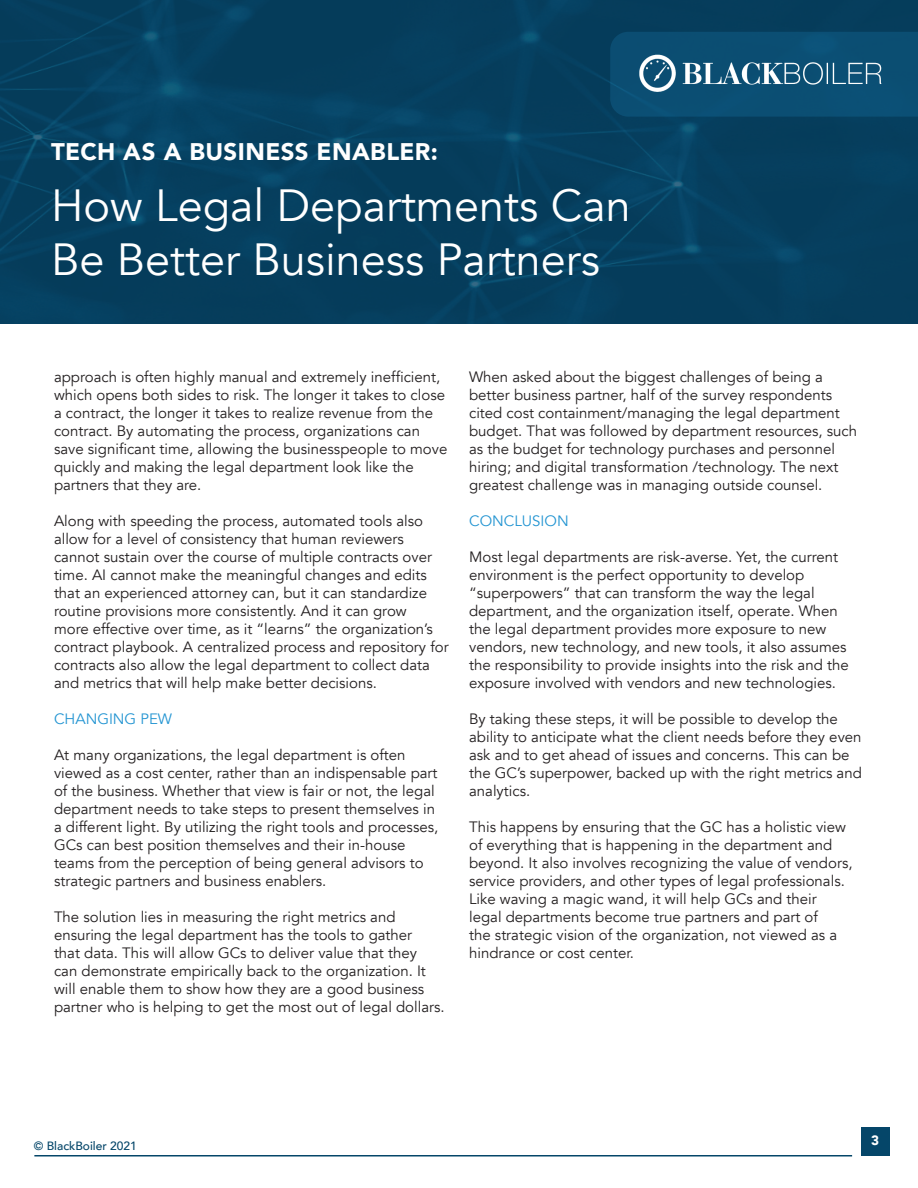
<style>
.page{position:relative;width:918px;height:1188px;background:#fff}
.page>*{position:absolute;margin:0;border:0;box-sizing:border-box;transform-origin:0 0}
.t1{font:45px/54px "Avenir";color:#fff}
.t2{font:900 24px "Avenir";letter-spacing:.015em;color:#fff}
.t3{font:15px/18px "Avenir";color:#231f20}
.t4{font:15px "Avenir";color:#2495d2}
.t5{font:900 13.5px "Avenir";color:#fff}
.t6{font:500 12px "Avenir";color:#054669}
</style>
<div class="page">
<div style="left:862px;top:1127px;width:28px;height:28px;background:#054669"></div>
<img style="left:0;top:0;width:918px;height:324px">
<div style="left:610px;top:32px;width:308px;height:85px;background:#0b4e73"></div>
<img style="left:632px;top:35px;width:267px;height:72px">
<hr style="left:34px;top:1155px;width:818px;height:1px;background:#054669">
<h2 class="t2" style="left:51px;top:131px;width:388px">TECH AS A BUSINESS ENABLER:</h2>
<h1 class="t1" style="left:51px;top:179px;width:582px">How Legal Departments Can<br>Be Better Business Partners</h1>
<p class="t3" style="left:54px;top:368px;width:395px">approach is often highly manual and extremely inefficient, which opens both sides to risk. The longer it takes to close a contract, the longer it takes to realize revenue from the contract. By automating the process, organizations can save significant time, allowing the businesspeople to move quickly and making the legal department look like the partners that they are.</p>
<p class="t3" style="left:54px;top:512px;width:396px">Along with speeding the process, automated tools also allow for a level of consistency that human reviewers cannot sustain over the course of multiple contracts over time. AI cannot make the meaningful changes and edits that an experienced attorney can, but it can standardize routine provisions more consistently. And it can grow<br>more effective over time, as it “learns” the organization’s contract playbook. A centralized process and repository for contracts also allow the legal department to collect data and metrics that will help make better decisions.</p>
<p class="t4" style="left:54px;top:710px;width:120px">CHANGING PEW</p>
<p class="t3" style="left:54px;top:746px;width:386px">At many organizations, the legal department is often viewed as a cost center, rather than an indispensable part of the business. Whether that view is fair or not, the legal department needs to take steps to present themselves in a different light. By utilizing the right tools and processes, GCs can best position themselves and their in-house teams from the perception of being general advisors to strategic partners and business enablers.</p>
<p class="t3" style="left:54px;top:908px;width:392px">The solution lies in measuring the right metrics and ensuring the legal department has the tools to gather<br>that data. This will allow GCs to deliver value that they<br>can demonstrate empirically back to the organization. It will enable them to show how they are a good business partner who is helping to get the most out of legal dollars.</p>
<p class="t3" style="left:469px;top:368px;width:390px">When asked about the biggest challenges of being a better business partner, half of the survey respondents cited cost containment/managing the legal department budget. That was followed by department resources, such as the budget for technology purchases and personnel hiring; and digital transformation /technology. The next greatest challenge was in managing outside counsel.</p>
<p class="t4" style="left:469px;top:512px;width:101px">CONCLUSION</p>
<p class="t3" style="left:469px;top:548px;width:381px">Most legal departments are risk-averse. Yet, the current environment is the perfect opportunity to develop “superpowers” that can transform the way the legal department, and the organization itself, operate. When the legal department provides more exposure to new vendors, new technology, and new tools, it also assumes the responsibility to provide insights into the risk and the exposure involved with vendors and new technologies.</p>
<p class="t3" style="left:469px;top:710px;width:394px">By taking these steps, it will be possible to develop the ability to anticipate what the client needs before they even ask and to get ahead of issues and concerns. This can be the GC’s superpower, backed up with the right metrics and analytics.</p>
<p class="t3" style="left:469px;top:818px;width:385px">This happens by ensuring that the GC has a holistic view of everything that is happening in the department and beyond. It also involves recognizing the value of vendors, service providers, and other types of legal professionals.<br>Like waving a magic wand, it will help GCs and their legal departments become true partners and part of<br>the strategic vision of the organization, not viewed as a hindrance or cost center.</p>
<p class="t6" style="left:34px;top:1135px;width:105px">© BlackBoiler 2021</p>
<p class="t5" style="left:871px;top:1129px;width:9px">3</p>
</div>
